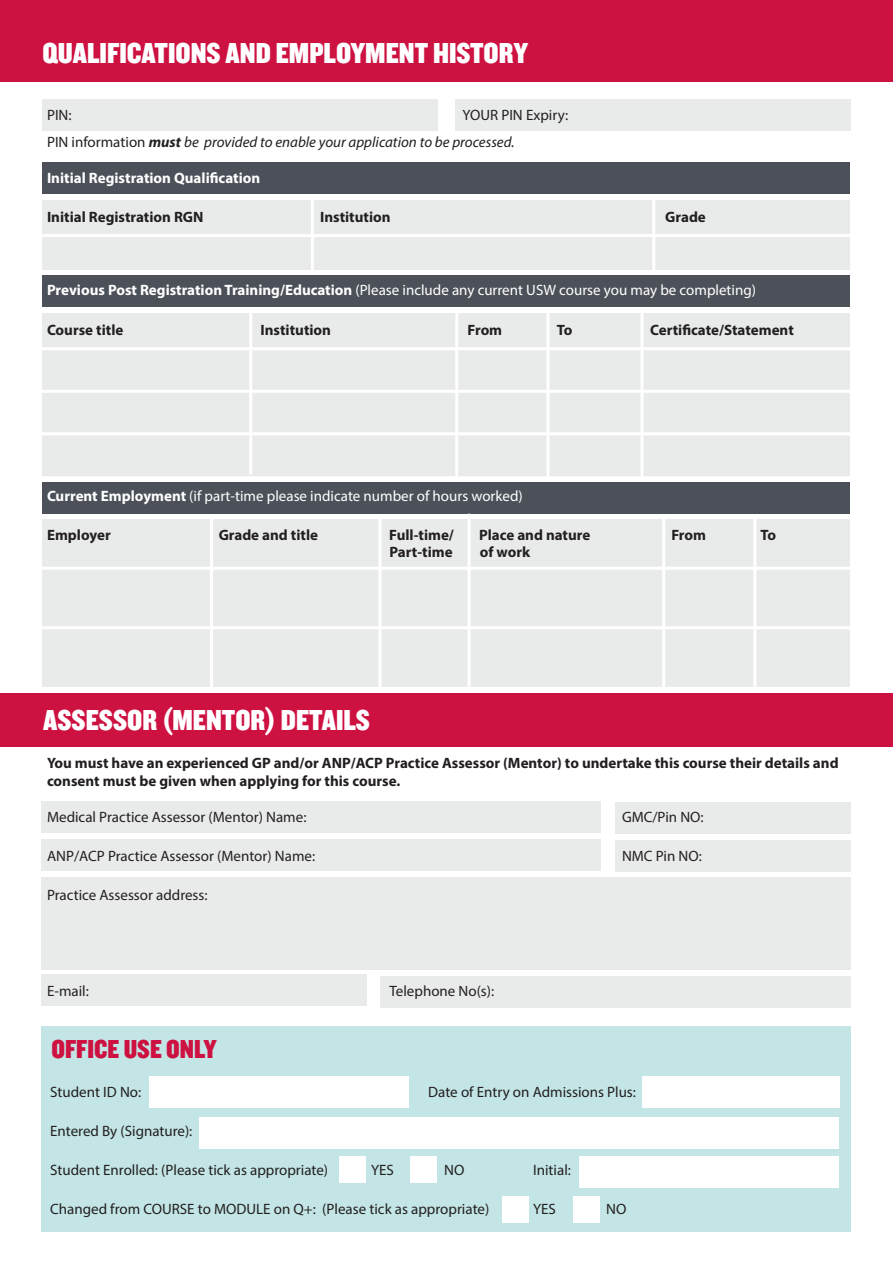
<style>
.page{position:relative;width:893px;height:1263px;background:#fff}
.page>*{position:absolute;margin:0;border:0;box-sizing:border-box;transform-origin:0 0}
.t1{font:30px "Knockout HTF70 Full Welterwt";color:#fff}
.t2{font:27px "Knockout HTF70 Full Welterwt";color:#cd1141}
.t3{font:15px "Myriad Pro";color:#231f20}
.t4{font:700 15px/18px "Myriad Pro";color:#231f20}
.t5{font:15px "Myriad Pro";color:#fff}
.t6{font:italic 15px "Myriad Pro";color:#231f20}
.t7{font:700 15px "Myriad Pro";color:#fff}
.s1{font-style:normal}
.s2{font-weight:700}
</style>
<div class="page">
<div style="left:43px;top:162px;width:807px;height:32px;background:#4c5159"></div>
<div style="left:43px;top:200px;width:807px;height:70px;background:#e9ebeb"></div>
<hr style="left:36px;top:234px;width:822px;height:3px;background:#fff">
<hr style="left:311px;top:197px;width:3px;height:74px;background:#fff">
<hr style="left:652px;top:197px;width:3px;height:76px;background:#fff">
<div style="left:41px;top:801px;width:560px;height:32px;background:#e9ebeb"></div>
<div style="left:41px;top:839px;width:560px;height:32px;background:#e9ebeb"></div>
<div style="left:41px;top:974px;width:326px;height:32px;background:#e9ebeb"></div>
<div style="left:41px;top:1026px;width:809px;height:206px;background:#c3e5e5"></div>
<div style="left:380px;top:976px;width:470px;height:31px;background:#e9ebeb"></div>
<div style="left:41px;top:877px;width:809px;height:92px;background:#e9ebeb"></div>
<div style="left:615px;top:802px;width:235px;height:32px;background:#e9ebeb"></div>
<div style="left:615px;top:840px;width:235px;height:32px;background:#e9ebeb"></div>
<div style="left:43px;top:99px;width:395px;height:32px;background:#e9ebeb"></div>
<div style="left:455px;top:99px;width:395px;height:32px;background:#e9ebeb"></div>
<div style="left:43px;top:275px;width:807px;height:32px;background:#4c5159"></div>
<div style="left:43px;top:482px;width:807px;height:32px;background:#4c5159"></div>
<div style="left:43px;top:313px;width:807px;height:163px;background:#e9ebeb"></div>
<div style="left:43px;top:519px;width:807px;height:168px;background:#e9ebeb"></div>
<div style="left:0;top:0;width:893px;height:82px;background:#cd1141"></div>
<hr style="left:36px;top:347px;width:822px;height:3px;background:#fff">
<hr style="left:36px;top:390px;width:822px;height:3px;background:#fff">
<hr style="left:36px;top:432px;width:822px;height:3px;background:#fff">
<hr style="left:36px;top:567px;width:822px;height:3px;background:#fff">
<hr style="left:36px;top:626px;width:822px;height:3px;background:#fff">
<hr style="left:249px;top:310px;width:3px;height:164px;background:#fff">
<hr style="left:455px;top:311px;width:3px;height:167px;background:#fff">
<hr style="left:546px;top:310px;width:3px;height:169px;background:#fff">
<hr style="left:640px;top:310px;width:3px;height:167px;background:#fff">
<hr style="left:662px;top:517px;width:3px;height:173px;background:#fff">
<hr style="left:379px;top:517px;width:3px;height:177px;background:#fff">
<hr style="left:210px;top:518px;width:3px;height:173px;background:#fff">
<hr style="left:753px;top:517px;width:3px;height:176px;background:#fff">
<hr style="left:468px;top:514px;width:3px;height:177px;background:#fff">
<div style="left:0;top:693px;width:893px;height:54px;background:#cd1141"></div>
<div style="left:149px;top:1076px;width:259px;height:32px;background:#fff"></div>
<div style="left:200px;top:1117px;width:639px;height:32px;background:#fff"></div>
<div style="left:580px;top:1156px;width:259px;height:32px;background:#fff"></div>
<div style="left:642px;top:1076px;width:197px;height:32px;background:#fff"></div>
<div style="left:340px;top:1156px;width:26px;height:27px;background:#fff"></div>
<div style="left:410px;top:1156px;width:27px;height:27px;background:#fff"></div>
<div style="left:502px;top:1196px;width:27px;height:26px;background:#fff"></div>
<div style="left:573px;top:1196px;width:26px;height:26px;background:#fff"></div>
<p class="t1" style="left:43px;top:43px;width:487px">QUALIFICATIONS AND EMPLOYMENT HISTORY</p>
<p class="t3" style="left:47px;top:109px;width:26px">PIN:</p>
<p class="t3" style="left:462px;top:109px;width:107px">YOUR PIN Expiry:</p>
<p class="t6" style="left:47px;top:133px;width:469px"><span class="s1">PIN information</span> <span class="s2">must</span> be provided to enable your application to be processed.</p>
<p class="t7" style="left:47px;top:172px;width:215px">Initial Registration Qualification</p>
<p class="t4" style="left:47px;top:209px;width:158px">Initial Registration RGN</p>
<p class="t4" style="left:320px;top:209px;width:72px">Institution</p>
<p class="t4" style="left:665px;top:209px;width:42px">Grade</p>
<p class="t5" style="left:47px;top:285px;width:710px"><span class="s2">Previous Post Registration Training/Education</span> (Please include any current USW course you may be completing)</p>
<p class="t4" style="left:47px;top:322px;width:78px">Course title</p>
<p class="t4" style="left:261px;top:322px;width:72px">Institution</p>
<p class="t4" style="left:467px;top:322px;width:36px">From</p>
<p class="t4" style="left:557px;top:322px;width:17px">To</p>
<p class="t4" style="left:650px;top:322px;width:145px">Certificate/Statement</p>
<p class="t5" style="left:47px;top:490px;width:477px"><span class="s2">Current Employment</span> (if part-time please indicate number of hours worked)</p>
<p class="t4" style="left:47px;top:527px;width:65px">Employer</p>
<p class="t4" style="left:219px;top:527px;width:101px">Grade and title</p>
<p class="t4" style="left:389px;top:527px;width:66px">Full-time/</p>
<p class="t4" style="left:479px;top:527px;width:113px">Place and nature</p>
<p class="t4" style="left:671px;top:527px;width:36px">From</p>
<p class="t4" style="left:761px;top:527px;width:17px">To</p>
<p class="t4" style="left:389px;top:544px;width:65px">Part-time</p>
<p class="t4" style="left:480px;top:544px;width:52px">of work</p>
<p class="t1" style="left:43px;top:709px;width:328px">ASSESSOR (MENTOR) DETAILS</p>
<p class="t4" style="left:47px;top:755px;width:793px">You must have an experienced GP and/or ANP/ACP Practice Assessor (Mentor) to undertake this course their details and consent must be given when applying for this course.</p>
<p class="t3" style="left:47px;top:811px;width:261px">Medical Practice Assessor (Mentor) Name:</p>
<p class="t3" style="left:622px;top:811px;width:83px">GMC/Pin NO:</p>
<p class="t3" style="left:47px;top:850px;width:270px">ANP/ACP Practice Assessor (Mentor) Name:</p>
<p class="t3" style="left:622px;top:850px;width:81px">NMC Pin NO:</p>
<p class="t3" style="left:47px;top:889px;width:162px">Practice Assessor address:</p>
<p class="t3" style="left:47px;top:985px;width:43px">E-mail:</p>
<p class="t3" style="left:389px;top:985px;width:106px">Telephone No(s):</p>
<p class="t2" style="left:51px;top:1039px;width:167px">OFFICE USE ONLY</p>
<p class="t3" style="left:50px;top:1086px;width:93px">Student ID No:</p>
<p class="t3" style="left:428px;top:1086px;width:209px">Date of Entry on Admissions Plus:</p>
<p class="t3" style="left:50px;top:1125px;width:144px">Entered By (Signature):</p>
<p class="t3" style="left:50px;top:1164px;width:279px">Student Enrolled: (Please tick as appropriate)</p>
<p class="t3" style="left:371px;top:1164px;width:24px">YES</p>
<p class="t3" style="left:444px;top:1164px;width:22px">NO</p>
<p class="t3" style="left:533px;top:1164px;width:39px">Initial:</p>
<p class="t3" style="left:50px;top:1203px;width:441px">Changed from COURSE to MODULE on Q+: (Please tick as appropriate)</p>
<p class="t3" style="left:533px;top:1203px;width:24px">YES</p>
<p class="t3" style="left:606px;top:1203px;width:22px">NO</p>
</div>
